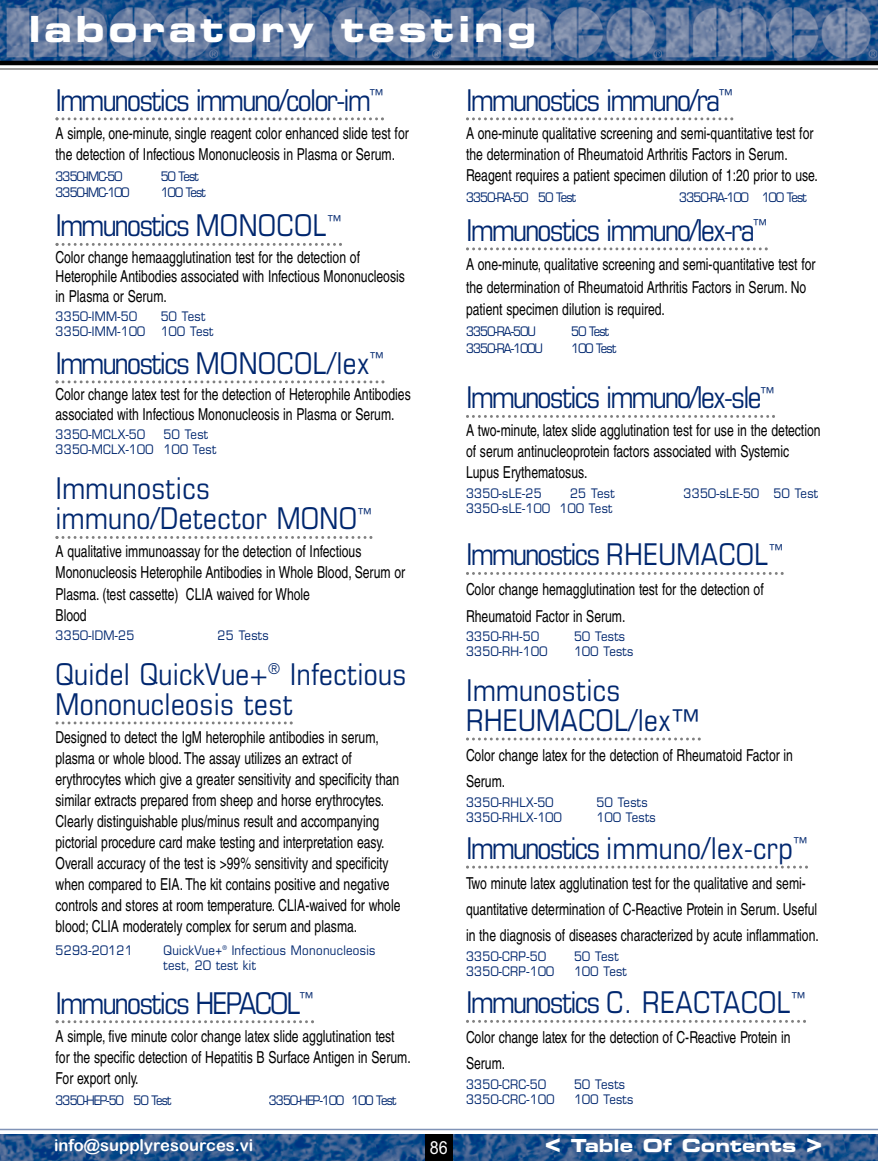
<style>
.page{position:relative;width:878px;height:1161px;background:#fff}
.page>*{position:absolute;margin:0;border:0;box-sizing:border-box;transform-origin:0 0}
.t1{font:36px "Eurostile Bold Extended Two";letter-spacing:.1em;color:#fff}
.t2{font:condensed 30px "Eurostile";letter-spacing:-.055em;color:#00276f}
.t3{font:condensed 30px/30px "Eurostile";letter-spacing:.01em;color:#00276f}
.t4{font:18px "Eurostile Bold Extended Two";color:#fff}
.t5{font:18px "Arial";color:#fff;scale:.9 1}
.t6{font:condensed 16.5px/21px "Helvetica";color:#000;scale:.9 1}
.t7{font:16.5px "Arial Rounded MT Bold";color:#fff}
.t8{font:12.75px/15px "Eurostile";letter-spacing:.025em;color:#00276f;scale:.9 1}
.t9{font:12.75px "Eurostile";letter-spacing:-.07em;color:#00276f;scale:.9 1}
.s1{font-size:27px}
</style>
<div class="page">
<img style="left:0;top:1134px;width:878px;height:27px">
<div style="left:425px;top:1134px;width:27px;height:27px;background:#000"></div>
<img style="left:0;top:0;width:878px;height:61px">
<hr style="left:0;top:61px;width:878px;height:4px;background:#000">
<hr style="left:0;top:68px;width:878px;height:2px;background:#808080">
<hr style="left:0;top:1129px;width:878px;height:1px;background:#8093b7">
<svg style="left:56px;top:117px;width:328px;height:3px"></svg>
<svg style="left:56px;top:243px;width:286px;height:3px"></svg>
<svg style="left:56px;top:380px;width:328px;height:3px"></svg>
<svg style="left:56px;top:536px;width:316px;height:3px"></svg>
<svg style="left:56px;top:721px;width:237px;height:3px"></svg>
<svg style="left:56px;top:1020px;width:258px;height:3px"></svg>
<svg style="left:466px;top:117px;width:267px;height:3px"></svg>
<svg style="left:466px;top:247px;width:301px;height:3px"></svg>
<svg style="left:466px;top:415px;width:309px;height:3px"></svg>
<svg style="left:466px;top:572px;width:317px;height:3px"></svg>
<svg style="left:466px;top:738px;width:234px;height:3px"></svg>
<svg style="left:466px;top:866px;width:342px;height:3px"></svg>
<svg style="left:466px;top:1020px;width:340px;height:3px"></svg>
<p class="t1" style="left:29px;top:16px;width:509px">laboratory testing</p>
<p class="t2" style="left:56px;top:89px;width:330px">Immunostics immuno/color-im<sup>™</sup></p>
<p class="t6" style="left:56px;top:124px;width:394px">A simple, one-minute, single reagent color enhanced slide test for the detection of Infectious Mononucleosis in Plasma or Serum.</p>
<p class="t9" style="left:56px;top:171px;width:76px">3350-IMC-50</p>
<p class="t8" style="left:161px;top:170px;width:44px">50 Test</p>
<p class="t9" style="left:56px;top:188px;width:84px">3350-IMC-100</p>
<p class="t8" style="left:161px;top:187px;width:51px">100 Test</p>
<p class="t2" style="left:56px;top:215px;width:288px">Immunostics MONOCOL<sup>™</sup></p>
<p class="t6" style="left:56px;top:249px;width:390px;line-height:19.5px">Color change hemaagglutination test for the detection of<br>Heterophile Antibodies associated with Infectious Mononucleosis in Plasma or Serum.</p>
<p class="t8" style="left:56px;top:311px;width:92px">3350-IMM-50</p>
<p class="t8" style="left:56px;top:311px;width:177px;text-indent:105px">50 Test<br>3350-IMM-100 100 Test</p>
<p class="t2" style="left:56px;top:352px;width:330px">Immunostics MONOCOL/lex<sup>™</sup></p>
<p class="t6" style="left:56px;top:387px;width:396px;line-height:19.5px">Color change latex test for the detection of Heterophile Antibodies associated with Infectious Mononucleosis in Plasma or Serum.</p>
<p class="t8" style="left:56px;top:429px;width:101px">3350-MCLX-50</p>
<p class="t8" style="left:56px;top:429px;width:180px;text-indent:108px">50 Test<br>3350-MCLX-100 100 Test</p>
<p class="t3" style="left:56px;top:476px;width:318px">Immunostics immuno/Detector MONO<sup>™</sup></p>
<p class="t6" style="left:56px;top:543px;width:390px">A qualitative immunoassay for the detection of Infectious Mononucleosis Heterophile Antibodies in Whole Blood, Serum or Plasma. (test cassette) CLIA waived for Whole<br>Blood</p>
<p class="t8" style="left:56px;top:629px;width:89px">3350-IDM-25</p>
<p class="t8" style="left:217px;top:629px;width:58px">25 Tests</p>
<p class="t3" style="left:56px;top:662px;width:352px">Quidel QuickVue+<sup>®</sup> Infectious<br>Mononucleosis test</p>
<p class="t6" style="left:56px;top:728px;width:385px">Designed to detect the IgM heterophile antibodies in serum, plasma or whole blood. The assay utilizes an extract of erythrocytes which give a greater sensitivity and specificity than similar extracts prepared from sheep and horse erythrocytes.<br>Clearly distinguishable plus/minus result and accompanying pictorial procedure card make testing and interpretation easy.<br>Overall accuracy of the test is &gt;99% sensitivity and specificity when compared to EIA. The kit contains positive and negative controls and stores at room temperature. CLIA-waived for whole blood; CLIA moderately complex for serum and plasma.</p>
<p class="t8" style="left:56px;top:944px;width:87px">5293-20121</p>
<p class="t8" style="left:163px;top:944px;width:237px">QuickVue+<sup>®</sup> Infectious Mononucleosis test, 20 test kit</p>
<p class="t2" style="left:56px;top:992px;width:260px">Immunostics HEPACOL<sup>™</sup></p>
<p class="t6" style="left:56px;top:1027px;width:396px">A simple, five minute color change latex slide agglutination test for the specific detection of Hepatitis B Surface Antigen in Serum.<br>For export only.</p>
<p class="t9" style="left:56px;top:1095px;width:130px">3350-HEP-50 50 Test</p>
<p class="t9" style="left:269px;top:1095px;width:143px">3350-HEP-100 100 Test</p>
<p class="t7" style="left:54px;top:1135px;width:201px">info@supplyresources.vi</p>
<p class="t5" style="left:430px;top:1141px;width:22px">86</p>
<p class="t2" style="left:466px;top:89px;width:269px">Immunostics immuno/ra<sup>™</sup></p>
<p class="t6" style="left:466px;top:124px;width:392px">A one-minute qualitative screening and semi-quantitative test for the determination of Rheumatoid Arthritis Factors in Serum.<br>Reagent requires a patient specimen dilution of 1:20 prior to use.</p>
<p class="t9" style="left:466px;top:192px;width:124px">3350-RA-50 50 Test</p>
<p class="t9" style="left:679px;top:192px;width:143px">3350-RA-100 100 Test</p>
<p class="t2" style="left:466px;top:219px;width:303px">Immunostics immuno/lex-ra<sup>™</sup></p>
<p class="t6" style="left:466px;top:255px;width:390px;line-height:22.5px">A one-minute, qualitative screening and semi-quantitative test for the determination of Rheumatoid Arthritis Factors in Serum. No patient specimen dilution is required.</p>
<p class="t9" style="left:466px;top:327px;width:79px">3350-RA-50U</p>
<p class="t8" style="left:571px;top:326px;width:44px">50 Test</p>
<p class="t9" style="left:466px;top:343px;width:87px">3350-RA-100U</p>
<p class="t8" style="left:571px;top:342px;width:51px">100 Test</p>
<p class="t2" style="left:466px;top:387px;width:310px">Immunostics immuno/lex-sle<sup>™</sup></p>
<p class="t6" style="left:466px;top:422px;width:395px">A two-minute, latex slide agglutination test for use in the detection of serum antinucleoprotein factors associated with Systemic<br>Lupus Erythematosus.</p>
<p class="t8" style="left:466px;top:487px;width:86px">3350-sLE-25</p>
<p class="t8" style="left:570px;top:487px;width:51px">25 Test</p>
<p class="t8" style="left:683px;top:487px;width:151px">3350-sLE-50 50 Test</p>
<p class="t8" style="left:466px;top:502px;width:164px">3350-sLE-100 100 Test</p>
<p class="t2" style="left:466px;top:544px;width:319px">Immunostics RHEUMACOL<sup>™</sup></p>
<p class="t6" style="left:466px;top:578px;width:332px;line-height:26.1px">Color change hemagglutination test for the detection of<br>Rheumatoid Factor in Serum.</p>
<p class="t8" style="left:466px;top:630px;width:83px">3350-RH-50</p>
<p class="t8" style="left:574px;top:630px;width:58px">50 Tests</p>
<p class="t8" style="left:466px;top:645px;width:92px">3350-RH-100</p>
<p class="t8" style="left:574px;top:645px;width:67px">100 Tests</p>
<p class="t3" style="left:466px;top:678px;width:236px">Immunostics<br>RHEUMACOL/lex™</p>
<p class="t6" style="left:466px;top:744px;width:365px;line-height:26.1px">Color change latex for the detection of Rheumatoid Factor in<br>Serum.</p>
<p class="t8" style="left:466px;top:796px;width:99px">3350-RHLX-50</p>
<p class="t8" style="left:596px;top:796px;width:58px">50 Tests</p>
<p class="t8" style="left:466px;top:811px;width:108px">3350-RHLX-100</p>
<p class="t8" style="left:596px;top:811px;width:67px">100 Tests</p>
<p class="t2" style="left:466px;top:837px;width:343px">Immunostics immuno/lex-crp<sup>™</sup></p>
<p class="t6" style="left:466px;top:872px;width:393px;line-height:26.1px">Two minute latex agglutination test for the qualitative and semi&shy;quantitative determination of C-Reactive Protein in Serum. Useful in the diagnosis of diseases characterized by acute inflammation.</p>
<p class="t8" style="left:466px;top:950px;width:90px">3350-CRP-50</p>
<p class="t8" style="left:574px;top:950px;width:51px">50 Test</p>
<p class="t8" style="left:466px;top:965px;width:99px">3350-CRP-100</p>
<p class="t8" style="left:574px;top:965px;width:60px">100 Test</p>
<p class="t2" style="left:466px;top:992px;width:341px">Immunostics C. REACTACOL<sup>™</sup></p>
<p class="t6" style="left:466px;top:1026px;width:362px;line-height:26.1px">Color change latex for the detection of C-Reactive Protein in<br>Serum.</p>
<p class="t8" style="left:466px;top:1078px;width:90px">3350-CRC-50</p>
<p class="t8" style="left:574px;top:1078px;width:58px">50 Tests</p>
<p class="t8" style="left:466px;top:1093px;width:99px">3350-CRC-100</p>
<p class="t8" style="left:574px;top:1093px;width:67px">100 Tests</p>
<p class="t4" style="left:544px;top:1139px;width:279px"><span class="s1">&lt;</span> Table Of Contents <span class="s1">&gt;</span></p>
</div>
